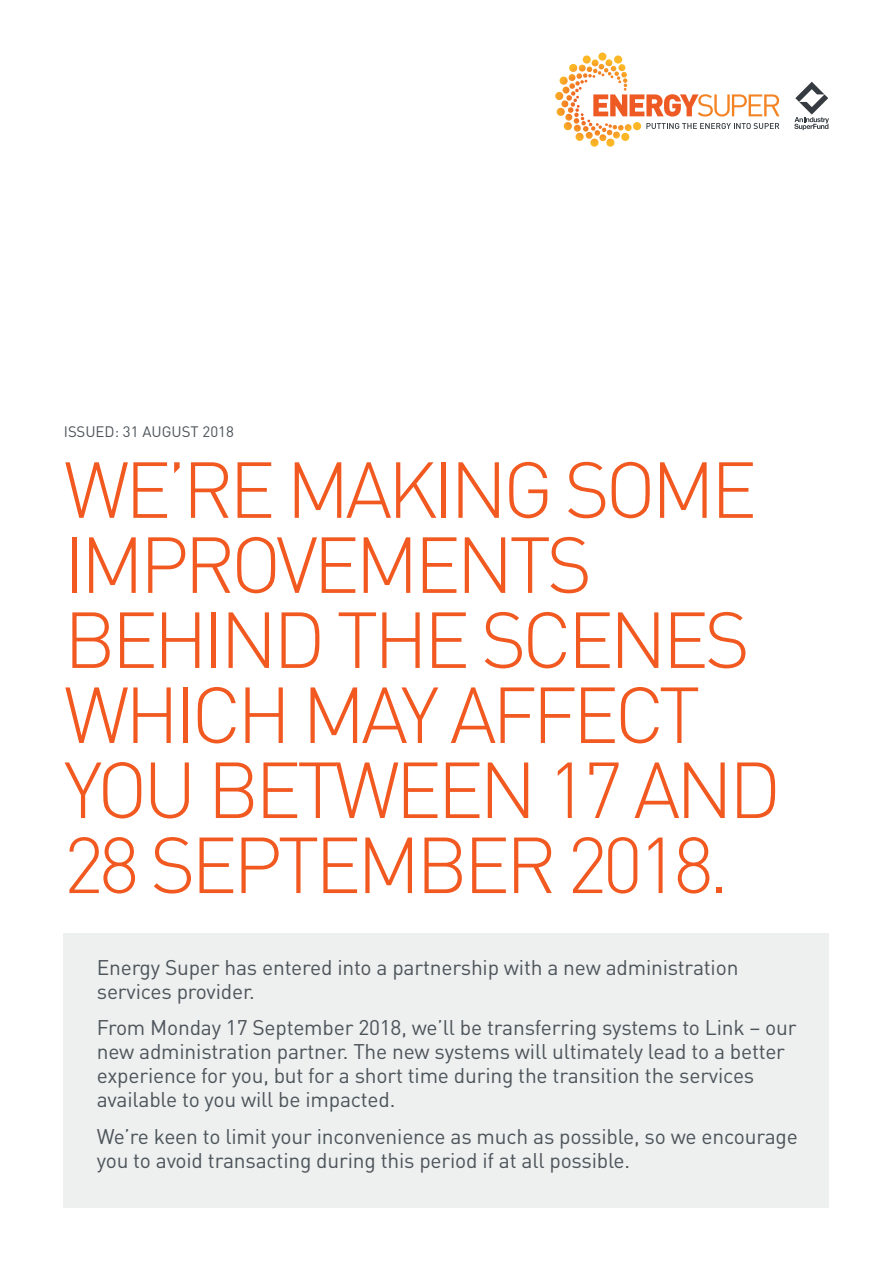
<style>
.page{position:relative;width:893px;height:1263px;background:#fff}
.page>*{position:absolute;margin:0;border:0;box-sizing:border-box;transform-origin:0 0}
.t1{font:300 78px/75px "DIN";letter-spacing:-.06em;color:#f15921}
.t2{font:21px/24px "DIN";letter-spacing:-.01em;color:#4d545a}
.t3{font:15px "DIN";color:#4d545a}
</style>
<div class="page">
<div style="left:64px;top:933px;width:765px;height:275px;background:#edf0ef"></div>
<svg style="left:794px;top:82px;width:35px;height:48px"></svg>
<svg style="left:555px;top:53px;width:224px;height:94px"></svg>
<p class="t3" style="left:64px;top:423px;width:172px">ISSUED: 31 AUGUST 2018</p>
<h1 class="t1" style="left:64px;top:451px;width:719px">WE’RE MAKING SOME<br>IMPROVEMENTS<br>BEHIND THE SCENES<br>WHICH MAY AFFECT<br>YOU BETWEEN 17 AND<br>28 SEPTEMBER 2018.</h1>
<p class="t2" style="left:97px;top:955px;width:643px">Energy Super has entered into a partnership with a new administration services provider.</p>
<p class="t2" style="left:97px;top:1015px;width:701px">From Monday 17 September 2018, we’ll be transferring systems to Link – our new administration partner. The new systems will ultimately lead to a better experience for you, but for a short time during the transition the services available to you will be impacted.</p>
<p class="t2" style="left:97px;top:1124px;width:703px">We’re keen to limit your inconvenience as much as possible, so we encourage you to avoid transacting during this period if at all possible.</p>
</div>
